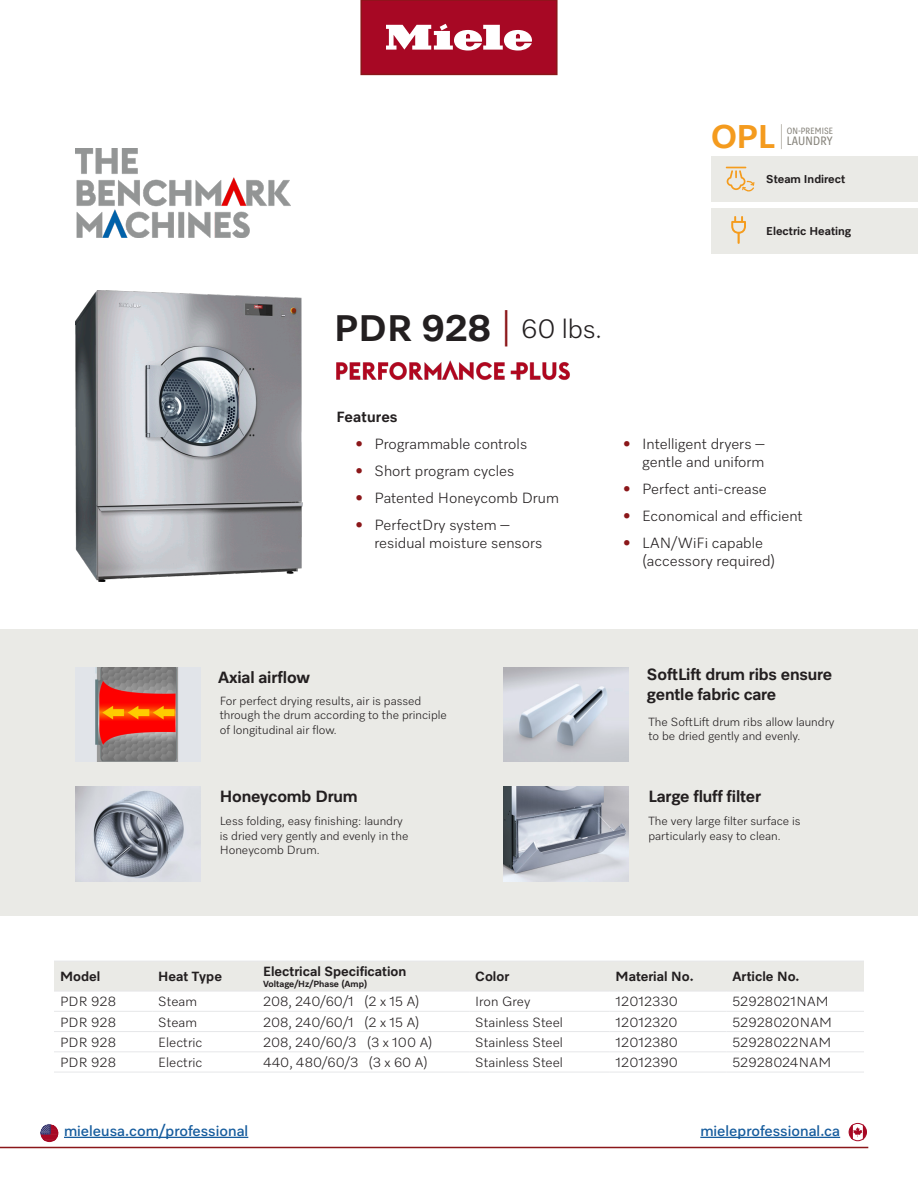
<style>
.page{position:relative;width:918px;height:1188px;background:#fff}
.page>*{position:absolute;margin:0;border:0;box-sizing:border-box;transform-origin:0 0}
.t1{font:700 37.5px "Miele Elements";color:#231f20}
.t2{font:700 33.45px "Miele Elements";color:#f49b1e}
.t3{font:700 16.5px/19.8px "Miele Elements";letter-spacing:-.01em;color:#231f20}
.t4{font:300 15px/18px "Miele Elements";color:#231f20}
.t5{font:600 15px "Miele Elements";color:#175d9e}
.t6{font:700 15px "Miele Elements";letter-spacing:.01em;color:#231f20}
.t7{font:300 13.5px "Miele Elements";color:#231f20}
.t8{font:700 13.5px "Miele Elements";color:#231f20}
.t9{font:12.3px "Miele Elements Cond";letter-spacing:.015em;color:#89867e}
.t10{font:300 12px/14.4px "Miele Elements";color:#231f20}
.t11{font:700 11.55px "Miele Elements";color:#231f20}
.t12{font:9.15px "Miele Elements Cond";letter-spacing:.01em;color:#89867e}
.t13{font:700 9px "Miele Elements";color:#231f20}
.s1{font-weight:300;color:#8b171a}
.s2{font-weight:300;font-size:27px}
.s3{font-family:"Helvetica Neue";font-weight:500;color:#8b171a}
</style>
<div class="page">
<div style="left:361px;top:0;width:196px;height:74px;background:#a70824"></div>
<svg style="left:386px;top:24px;width:146px;height:27px"></svg>
<div style="left:360px;top:0;width:198px;height:75px;border:2px solid #8b171a"></div>
<img style="left:76px;top:290px;width:226px;height:291px">
<div style="left:54px;top:962px;width:810px;height:29px;background:#eaeae6"></div>
<svg style="left:54px;top:1071px;width:810px;height:1px"></svg>
<hr style="left:54px;top:961px;width:98px;height:1px;background:#e6e7e9">
<hr style="left:152px;top:961px;width:105px;height:1px;background:#e6e7e9">
<hr style="left:257px;top:961px;width:212px;height:1px;background:#e6e7e9">
<hr style="left:469px;top:961px;width:141px;height:1px;background:#e6e7e9">
<hr style="left:610px;top:961px;width:116px;height:1px;background:#e6e7e9">
<hr style="left:726px;top:961px;width:138px;height:1px;background:#e6e7e9">
<hr style="left:54px;top:991px;width:98px;height:1px;background:#e6e7e9">
<hr style="left:152px;top:991px;width:105px;height:1px;background:#e6e7e9">
<hr style="left:257px;top:991px;width:212px;height:1px;background:#e6e7e9">
<hr style="left:469px;top:991px;width:141px;height:1px;background:#e6e7e9">
<hr style="left:610px;top:991px;width:116px;height:1px;background:#e6e7e9">
<hr style="left:726px;top:991px;width:138px;height:1px;background:#e6e7e9">
<hr style="left:54px;top:1011px;width:98px;height:1px;background:#e6e7e9">
<hr style="left:152px;top:1011px;width:105px;height:1px;background:#e6e7e9">
<hr style="left:257px;top:1011px;width:212px;height:1px;background:#e6e7e9">
<hr style="left:469px;top:1011px;width:141px;height:1px;background:#e6e7e9">
<hr style="left:610px;top:1011px;width:116px;height:1px;background:#e6e7e9">
<hr style="left:726px;top:1011px;width:138px;height:1px;background:#e6e7e9">
<hr style="left:54px;top:1031px;width:98px;height:1px;background:#e6e7e9">
<hr style="left:152px;top:1031px;width:105px;height:1px;background:#e6e7e9">
<hr style="left:257px;top:1031px;width:212px;height:1px;background:#e6e7e9">
<hr style="left:469px;top:1031px;width:141px;height:1px;background:#e6e7e9">
<hr style="left:610px;top:1031px;width:116px;height:1px;background:#e6e7e9">
<hr style="left:726px;top:1031px;width:138px;height:1px;background:#e6e7e9">
<hr style="left:54px;top:1051px;width:98px;height:1px;background:#e6e7e9">
<hr style="left:152px;top:1051px;width:105px;height:1px;background:#e6e7e9">
<hr style="left:257px;top:1051px;width:212px;height:1px;background:#e6e7e9">
<hr style="left:469px;top:1051px;width:141px;height:1px;background:#e6e7e9">
<hr style="left:610px;top:1051px;width:116px;height:1px;background:#e6e7e9">
<hr style="left:726px;top:1051px;width:138px;height:1px;background:#e6e7e9">
<hr style="left:54px;top:1072px;width:98px;height:1px;background:#e6e7e9">
<hr style="left:152px;top:1072px;width:105px;height:1px;background:#e6e7e9">
<hr style="left:257px;top:1072px;width:212px;height:1px;background:#e6e7e9">
<hr style="left:469px;top:1072px;width:141px;height:1px;background:#e6e7e9">
<hr style="left:610px;top:1072px;width:116px;height:1px;background:#e6e7e9">
<hr style="left:726px;top:1072px;width:138px;height:1px;background:#e6e7e9">
<img style="left:75px;top:149px;width:215px;height:89px">
<hr style="left:0;top:1147px;width:868px;height:1px;background:#8b171a">
<hr style="left:64px;top:1137px;width:184px;height:1px;background:#175d9e">
<svg style="left:41px;top:1125px;width:17px;height:17px"></svg>
<svg style="left:849px;top:1123px;width:18px;height:18px"></svg>
<div style="left:712px;top:156px;width:206px;height:46px;background:#eaeae6"></div>
<div style="left:712px;top:208px;width:206px;height:45px;background:#eaeae6"></div>
<svg style="left:731px;top:216px;width:15px;height:28px"></svg>
<svg style="left:726px;top:167px;width:28px;height:25px"></svg>
<svg style="left:781px;top:124px;width:1px;height:25px"></svg>
<div style="left:0;top:629px;width:918px;height:287px;background:#eaeae6"></div>
<img style="left:95px;top:667px;width:84px;height:95px">
<img style="left:76px;top:786px;width:124px;height:95px">
<img style="left:503px;top:667px;width:125px;height:95px">
<img style="left:503px;top:786px;width:125px;height:95px">
<hr style="left:700px;top:1137px;width:140px;height:1px;background:#175d9e">
<img style="left:336px;top:360px;width:234px;height:20px">
<p class="t2" style="left:711px;top:116px;width:65px">OPL</p>
<p class="t12" style="left:787px;top:125px;width:48px">ON-PREMISE</p>
<p class="t9" style="left:787px;top:133px;width:47px">LAUNDRY</p>
<p class="t11" style="left:766px;top:172px;width:81px">Steam Indirect</p>
<p class="t11" style="left:766px;top:223px;width:87px">Electric Heating</p>
<p class="t1" style="left:334px;top:304px;width:269px">PDR 928 <span class="s1">|</span> <span class="s2">60 lbs.</span></p>
<p class="t6" style="left:337px;top:407px;width:63px">Features</p>
<p class="t4" style="left:356px;top:434px;width:173px"><span class="s3">•</span> Programmable controls</p>
<p class="t4" style="left:356px;top:461px;width:160px"><span class="s3">•</span> Short program cycles</p>
<p class="t4" style="left:356px;top:488px;width:205px"><span class="s3">•</span> Patented Honeycomb Drum</p>
<p class="t4" style="left:375px;top:515px;width:169px;text-indent:-19px"><span class="s3">•</span> PerfectDry system – residual moisture sensors</p>
<p class="t4" style="left:623px;top:434px;width:143px;text-align:right"><span class="s3">•</span> Intelligent dryers – gentle and uniform</p>
<p class="t4" style="left:623px;top:479px;width:145px"><span class="s3">•</span> Perfect anti-crease</p>
<p class="t4" style="left:623px;top:506px;width:181px"><span class="s3">•</span> Economical and efficient</p>
<p class="t4" style="left:642px;top:533px;width:135px;text-indent:-19px"><span class="s3">•</span> LAN/WiFi capable (accessory required)</p>
<p class="t3" style="left:218px;top:667px;width:93px">Axial airflow</p>
<p class="t3" style="left:647px;top:664px;width:187px">SoftLift drum ribs ensure gentle fabric care</p>
<p class="t10" style="left:220px;top:693px;width:229px">For perfect drying results, air is passed through the drum according to the principle of longitudinal air flow.</p>
<p class="t10" style="left:648px;top:714px;width:188px">The SoftLift drum ribs allow laundry to be dried gently and evenly.</p>
<p class="t3" style="left:220px;top:786px;width:139px">Honeycomb Drum</p>
<p class="t3" style="left:648px;top:786px;width:114px">Large fluff filter</p>
<p class="t10" style="left:220px;top:814px;width:190px">Less folding, easy finishing: laundry is dried very gently and evenly in the<br>Honeycomb Drum.</p>
<p class="t10" style="left:648px;top:814px;width:154px">The very large filter surface is particularly easy to clean.</p>
<p class="t8" style="left:60px;top:968px;width:42px">Model</p>
<p class="t8" style="left:158px;top:968px;width:65px">Heat Type</p>
<p class="t8" style="left:263px;top:963px;width:145px">Electrical Specification</p>
<p class="t13" style="left:263px;top:978px;width:106px">Voltage/Hz/Phase (Amp)</p>
<p class="t8" style="left:475px;top:968px;width:36px">Color</p>
<p class="t8" style="left:616px;top:968px;width:79px">Material No.</p>
<p class="t8" style="left:732px;top:968px;width:69px">Article No.</p>
<p class="t7" style="left:60px;top:993px;width:58px">PDR 928</p>
<p class="t7" style="left:158px;top:993px;width:40px">Steam</p>
<p class="t7" style="left:263px;top:993px;width:158px">208, 240/60/1 (2 x 15 A)</p>
<p class="t7" style="left:475px;top:993px;width:57px">Iron Grey</p>
<p class="t7" style="left:616px;top:993px;width:64px">12012330</p>
<p class="t7" style="left:732px;top:993px;width:98px">52928021NAM</p>
<p class="t7" style="left:60px;top:1013px;width:58px">PDR 928</p>
<p class="t7" style="left:158px;top:1013px;width:40px">Steam</p>
<p class="t7" style="left:263px;top:1013px;width:158px">208, 240/60/1 (2 x 15 A)</p>
<p class="t7" style="left:475px;top:1013px;width:89px">Stainless Steel</p>
<p class="t7" style="left:616px;top:1013px;width:63px">12012320</p>
<p class="t7" style="left:732px;top:1013px;width:101px">52928020NAM</p>
<p class="t7" style="left:60px;top:1034px;width:58px">PDR 928</p>
<p class="t7" style="left:158px;top:1034px;width:46px">Electric</p>
<p class="t7" style="left:263px;top:1034px;width:171px">208, 240/60/3 (3 x 100 A)</p>
<p class="t7" style="left:475px;top:1034px;width:89px">Stainless Steel</p>
<p class="t7" style="left:616px;top:1034px;width:64px">12012380</p>
<p class="t7" style="left:732px;top:1034px;width:100px">52928022NAM</p>
<p class="t7" style="left:60px;top:1054px;width:58px">PDR 928</p>
<p class="t7" style="left:158px;top:1054px;width:46px">Electric</p>
<p class="t7" style="left:263px;top:1054px;width:166px">440, 480/60/3 (3 x 60 A)</p>
<p class="t7" style="left:475px;top:1054px;width:89px">Stainless Steel</p>
<p class="t7" style="left:616px;top:1054px;width:64px">12012390</p>
<p class="t7" style="left:732px;top:1054px;width:100px">52928024NAM</p>
<p class="t5" style="left:64px;top:1121px;width:186px">mieleusa.com/professional</p>
<p class="t5" style="left:700px;top:1121px;width:141px">mieleprofessional.ca</p>
</div>
